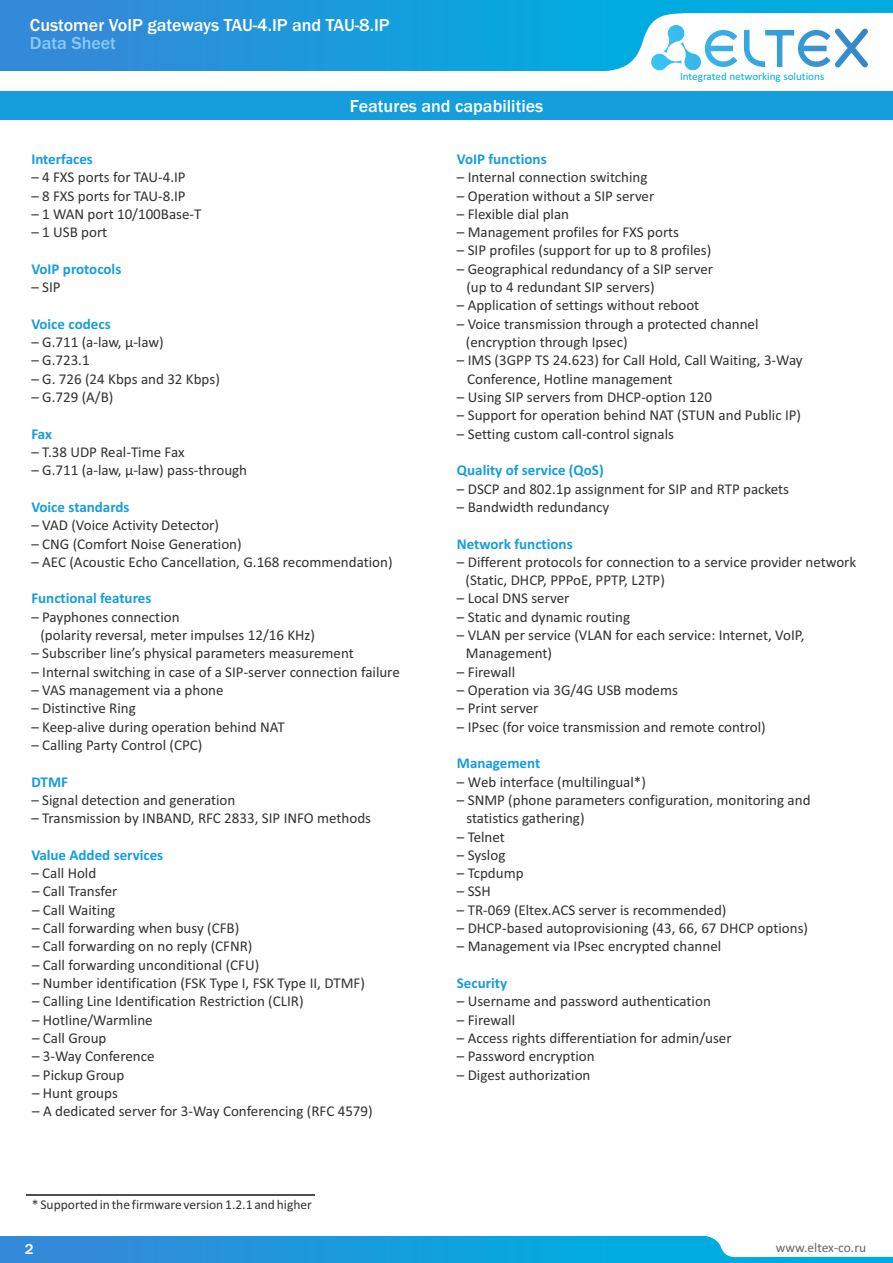
<style>
.page{position:relative;width:893px;height:1263px;background:#fff}
.page>*{position:absolute;margin:0;border:0;box-sizing:border-box;transform-origin:0 0}
.t1{font:500 18px "Franklin Gothic";color:#fff}
.t2{font:500 18px "Franklin Gothic";color:#8ac9fc}
.t3{font:15px/18.3px "Calibri";color:#313130}
.t4{font:700 15px "Calibri";color:#159edc}
.t5{font:500 15px "Franklin Gothic";color:#fff}
.t6{font:13.5px "Calibri";color:#313130}
.t7{font:13.5px "Calibri";color:#666}
.t8{font:11.1px "Calibri";color:#00acdf}
</style>
<div class="page">
<hr style="left:27px;top:1194px;width:288px;height:2px;background:#4e4e4d">
<div style="left:0;top:0;width:893px;height:71px;background:linear-gradient(to right,#3489d9,#00b4e0)"></div>
<svg style="left:589px;top:13px;width:304px;height:58px"></svg>
<div style="left:0;top:1236px;width:893px;height:27px;background:linear-gradient(to right,#3489d9,#00b4e0)"></div>
<svg style="left:703px;top:1236px;width:190px;height:21px"></svg>
<div style="left:0;top:91px;width:893px;height:29px;background:#159edc"></div>
<p class="t1" style="left:30px;top:19px;width:361px">Customer VoIP gateways TAU-4.IP and TAU-8.IP</p>
<p class="t2" style="left:30px;top:36px;width:88px">Data Sheet</p>
<p class="t1" style="left:350px;top:99px;width:195px">Features and capabilities</p>
<p class="t8" style="left:680px;top:72px;width:146px">Integrated networking solutions</p>
<p class="t4" style="left:31px;top:153px;width:63px">Interfaces</p>
<p class="t3" style="left:31px;top:169px;width:156px">– 4 FXS ports for TAU-4.IP</p>
<p class="t3" style="left:31px;top:188px;width:156px">– 8 FXS ports for TAU-8.IP</p>
<p class="t3" style="left:31px;top:206px;width:172px">– 1 WAN port 10/100Base-T</p>
<p class="t3" style="left:31px;top:224px;width:77px">– 1 USB port</p>
<p class="t4" style="left:31px;top:263px;width:91px">VoIP protocols</p>
<p class="t3" style="left:31px;top:279px;width:31px">– SIP</p>
<p class="t4" style="left:31px;top:317px;width:81px">Voice codecs</p>
<p class="t3" style="left:31px;top:334px;width:134px">– G.711 (a-law, µ-law)</p>
<p class="t3" style="left:31px;top:352px;width:60px">– G.723.1</p>
<p class="t3" style="left:31px;top:371px;width:190px">– G. 726 (24 Kbps and 32 Kbps)</p>
<p class="t3" style="left:31px;top:389px;width:84px">– G.729 (A/B)</p>
<p class="t4" style="left:31px;top:427px;width:22px">Fax</p>
<p class="t3" style="left:31px;top:444px;width:155px">– T.38 UDP Real-Time Fax</p>
<p class="t3" style="left:31px;top:462px;width:217px">– G.711 (a-law, µ-law) pass-through</p>
<p class="t4" style="left:31px;top:501px;width:100px">Voice standards</p>
<p class="t3" style="left:31px;top:536px;width:212px">– CNG (Comfort Noise Generation)</p>
<p class="t3" style="left:31px;top:517px;width:189px">– VAD (Voice Activity Detector)</p>
<p class="t3" style="left:31px;top:554px;width:363px">– AEC (Acoustic Echo Cancellation, G.168 recommendation)</p>
<p class="t4" style="left:31px;top:592px;width:122px">Functional features</p>
<p class="t3" style="left:40px;top:609px;width:276px;text-indent:-9px">– Payphones connection<br>(polarity reversal, meter impulses 12/16 KHz)</p>
<p class="t3" style="left:31px;top:645px;width:324px">– Subscriber line’s physical parameters measurement</p>
<p class="t3" style="left:31px;top:664px;width:370px">– Internal switching in case of a SIP-server connection failure</p>
<p class="t3" style="left:31px;top:682px;width:194px">– VAS management via a phone</p>
<p class="t3" style="left:31px;top:700px;width:106px">– Distinctive Ring</p>
<p class="t3" style="left:31px;top:719px;width:255px">– Keep-alive during operation behind NAT</p>
<p class="t3" style="left:31px;top:737px;width:172px">– Calling Party Control (CPC)</p>
<p class="t4" style="left:31px;top:775px;width:38px">DTMF</p>
<p class="t3" style="left:31px;top:792px;width:206px">– Signal detection and generation</p>
<p class="t3" style="left:31px;top:810px;width:341px">– Transmission by INBAND, RFC 2833, SIP INFO methods</p>
<p class="t4" style="left:31px;top:848px;width:133px">Value Added services</p>
<p class="t3" style="left:31px;top:865px;width:66px">– Call Hold</p>
<p class="t3" style="left:32px;top:883px;width:87px">– Call Transfer</p>
<p class="t3" style="left:32px;top:902px;width:85px">– Call Waiting</p>
<p class="t3" style="left:32px;top:920px;width:209px">– Call forwarding when busy (CFB)</p>
<p class="t3" style="left:32px;top:938px;width:222px">– Call forwarding on no reply (CFNR)</p>
<p class="t3" style="left:32px;top:957px;width:229px">– Call forwarding unconditional (CFU)</p>
<p class="t3" style="left:32px;top:975px;width:334px">– Number identification (FSK Type I, FSK Type II, DTMF)</p>
<p class="t3" style="left:32px;top:993px;width:273px">– Calling Line Identification Restriction (CLIR)</p>
<p class="t3" style="left:32px;top:1012px;width:122px">– Hotline/Warmline</p>
<p class="t3" style="left:32px;top:1030px;width:76px">– Call Group</p>
<p class="t3" style="left:32px;top:1048px;width:124px">– 3-Way Conference</p>
<p class="t3" style="left:32px;top:1067px;width:94px">– Pickup Group</p>
<p class="t3" style="left:32px;top:1085px;width:87px">– Hunt groups</p>
<p class="t3" style="left:32px;top:1103px;width:342px">– A dedicated server for 3-Way Conferencing (RFC 4579)</p>
<p class="t6" style="left:32px;top:1199px;width:282px">* Supported in the firmware version 1.2.1 and higher</p>
<p class="t4" style="left:457px;top:153px;width:91px">VoIP functions</p>
<p class="t3" style="left:457px;top:169px;width:192px">– Internal connection switching</p>
<p class="t3" style="left:457px;top:188px;width:199px">– Operation without a SIP server</p>
<p class="t3" style="left:457px;top:206px;width:114px">– Flexible dial plan</p>
<p class="t3" style="left:457px;top:224px;width:224px">– Management profiles for FXS ports</p>
<p class="t3" style="left:457px;top:243px;width:256px">– SIP profiles (support for up to 8 profiles)</p>
<p class="t3" style="left:466px;top:261px;width:248px;text-indent:-9px">– Geographical redundancy of a SIP server (up to 4 redundant SIP servers)</p>
<p class="t3" style="left:457px;top:297px;width:244px">– Application of settings without reboot</p>
<p class="t3" style="left:466px;top:316px;width:294px;text-indent:-9px">– Voice transmission through a protected channel (encryption through Ipsec)</p>
<p class="t3" style="left:467px;top:352px;width:337px;text-indent:-10px">– IMS (3GPP TS 24.623) for Call Hold, Call Waiting, 3-Way<br>Conference, Hotline management</p>
<p class="t3" style="left:457px;top:389px;width:257px">– Using SIP servers from DHCP-option 120</p>
<p class="t3" style="left:457px;top:407px;width:346px">– Support for operation behind NAT (STUN and Public IP)</p>
<p class="t3" style="left:457px;top:426px;width:219px">– Setting custom call-control signals</p>
<p class="t4" style="left:457px;top:464px;width:148px">Quality of service (QoS)</p>
<p class="t3" style="left:457px;top:481px;width:334px">– DSCP and 802.1p assignment for SIP and RTP packets</p>
<p class="t3" style="left:457px;top:499px;width:154px">– Bandwidth redundancy</p>
<p class="t4" style="left:457px;top:537px;width:117px">Network functions</p>
<p class="t3" style="left:465px;top:554px;width:392px;text-indent:-9px">– Different protocols for connection to a service provider network (Static, DHCP, PPPoE, PPTP, L2TP)</p>
<p class="t3" style="left:457px;top:590px;width:114px">– Local DNS server</p>
<p class="t3" style="left:457px;top:609px;width:175px">– Static and dynamic routing</p>
<p class="t3" style="left:466px;top:627px;width:340px;text-indent:-9px">– VLAN per service (VLAN for each service: Internet, VoIP,<br>Management)</p>
<p class="t3" style="left:457px;top:664px;width:60px">– Firewall</p>
<p class="t3" style="left:457px;top:682px;width:223px">– Operation via 3G/4G USB modems</p>
<p class="t3" style="left:457px;top:700px;width:83px">– Print server</p>
<p class="t3" style="left:457px;top:719px;width:310px">– IPsec (for voice transmission and remote control)</p>
<p class="t4" style="left:457px;top:757px;width:85px">Management</p>
<p class="t3" style="left:457px;top:774px;width:191px">– Web interface (multilingual*)</p>
<p class="t3" style="left:466px;top:792px;width:346px;text-indent:-9px">– SNMP (phone parameters configuration, monitoring and statistics gathering)</p>
<p class="t3" style="left:457px;top:828px;width:50px">– Telnet</p>
<p class="t3" style="left:457px;top:847px;width:50px">– Syslog</p>
<p class="t3" style="left:457px;top:865px;width:68px">– Tcpdump</p>
<p class="t3" style="left:457px;top:883px;width:36px">– SSH</p>
<p class="t3" style="left:457px;top:902px;width:271px">– TR-069 (Eltex.ACS server is recommended)</p>
<p class="t3" style="left:457px;top:920px;width:353px">– DHCP-based autoprovisioning (43, 66, 67 DHCP options)</p>
<p class="t3" style="left:457px;top:938px;width:266px">– Management via IPsec encrypted channel</p>
<p class="t4" style="left:457px;top:977px;width:52px">Security</p>
<p class="t3" style="left:457px;top:993px;width:255px">– Username and password authentication</p>
<p class="t3" style="left:457px;top:1012px;width:60px">– Firewall</p>
<p class="t3" style="left:457px;top:1030px;width:276px">– Access rights differentiation for admin/user</p>
<p class="t3" style="left:457px;top:1048px;width:139px">– Password encryption</p>
<p class="t3" style="left:457px;top:1067px;width:135px">– Digest authorization</p>
<p class="t5" style="left:25px;top:1243px;width:10px">2</p>
<p class="t7" style="left:776px;top:1242px;width:92px">www.eltex-co.ru</p>
</div>
